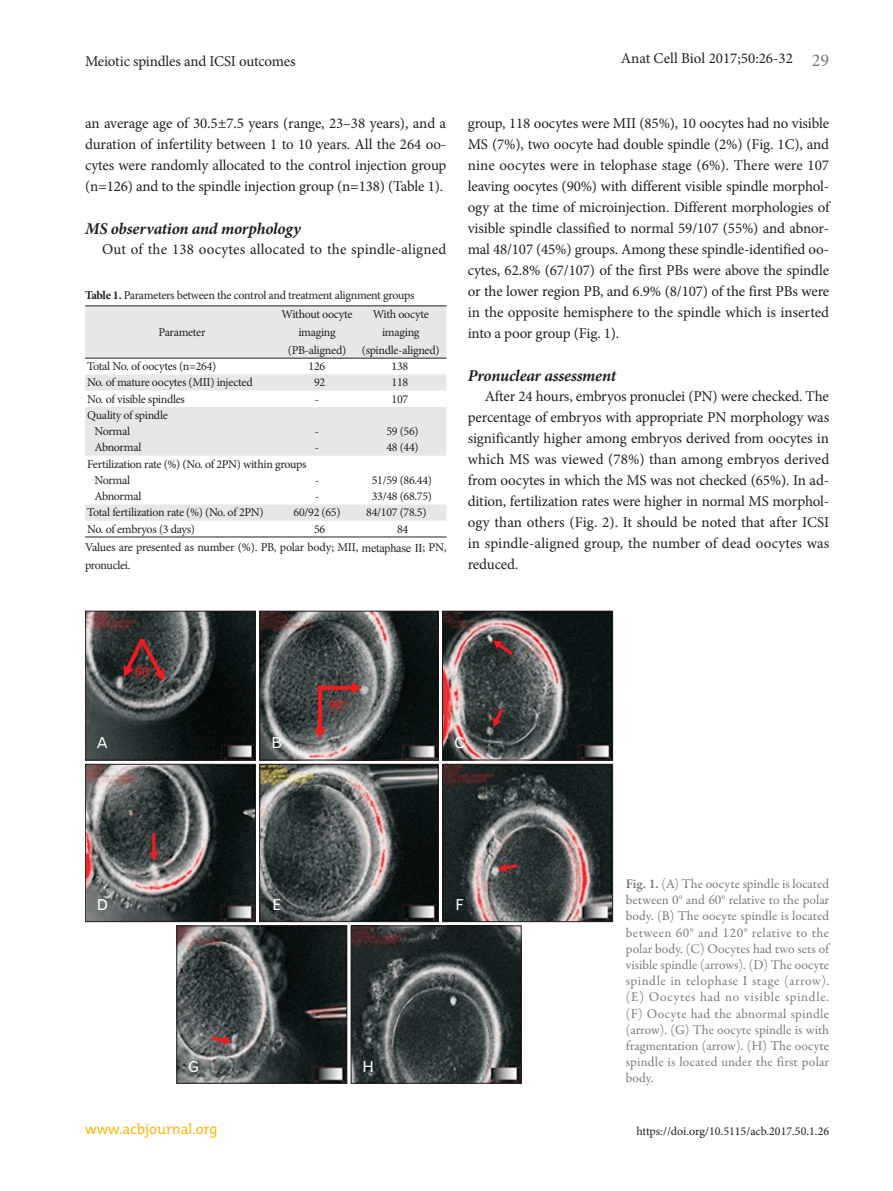
<style>
.page{position:relative;width:893px;height:1191px;background:#fff}
.page>*{position:absolute;margin:0;border:0;box-sizing:border-box;transform-origin:0 0}
.t1{font:italic 700 16.5px "Minion Pro";letter-spacing:-.015em;color:#231f20}
.t2{font:15px/21px "Minion Pro";letter-spacing:-.005em;color:#231f20;text-align:justify}
.t3{font:15px "Gothic 720 BT Roman B";color:#fff}
.t4{font:14.7px "The Mix";color:#fcb814}
.t5{font:13.5px/16.2px "Garamond Premr Pro";letter-spacing:.01em;color:#76787b;text-align:justify}
.t6{font:12px/18px "Minion Pro";letter-spacing:-.025em;color:#231f20}
.t7{font:12px "Minion Pro";color:#231f20}
.t8{font:12px "Arial";color:#ee1d23}
.s1{font-weight:700}
.s2{font-family:"Times New Roman"}
.s3{font-size:18px;color:#76787b}
.s4{font-weight:600}
</style>
<div class="page">
<svg style="left:85px;top:610px;width:528px;height:473px;background:#5f6161"></svg>
<svg style="left:493px;top:709px;width:10px;height:17px"></svg>
<svg style="left:124px;top:639px;width:40px;height:41px;background:#5d2f30"></svg>
<svg style="left:315px;top:682px;width:46px;height:55px;background:#715252"></svg>
<svg style="left:494px;top:640px;width:19px;height:15px"></svg>
<svg style="left:150px;top:833px;width:8px;height:26px"></svg>
<svg style="left:499px;top:863px;width:18px;height:9px"></svg>
<svg style="left:212px;top:1036px;width:19px;height:8px"></svg>
<svg style="left:85px;top:306px;width:361px;height:215px;fill:#e6e7e9"></svg>
<hr style="left:85px;top:305px;width:194px;height:1px;background:#231f20">
<hr style="left:279px;top:305px;width:76px;height:1px;background:#231f20">
<hr style="left:355px;top:305px;width:91px;height:1px;background:#231f20">
<hr style="left:85px;top:358px;width:194px;height:1px;background:#231f20">
<hr style="left:279px;top:358px;width:76px;height:1px;background:#231f20">
<hr style="left:355px;top:358px;width:91px;height:1px;background:#231f20">
<hr style="left:85px;top:536px;width:194px;height:1px;background:#231f20">
<hr style="left:279px;top:536px;width:76px;height:1px;background:#231f20">
<hr style="left:355px;top:536px;width:91px;height:1px;background:#231f20">
<p class="t2" style="left:85px;top:50px;width:212px">Meiotic spindles and ICSI outcomes</p>
<p class="t2" style="left:85px;top:113px;width:363px">an average age of 30.5±7.5 years (range, 23–38 years), and a duration of infertility between 1 to 10 years. All the 264 oo&shy;cytes were randomly allocated to the control injection group (n=126) and to the spindle injection group (n=138) (Table 1).</p>
<p class="t1" style="left:85px;top:217px;width:217px">MS observation and morphology</p>
<p class="t2" style="left:102px;top:239px;width:346px">Out of the 138 oocytes allocated to the spindle-aligned</p>
<p class="t6" style="left:85px;top:286px;width:331px"><span class="s1">Table 1.</span> Parameters between the control and treatment alignment groups</p>
<p class="t6" style="left:159px;top:323px;width:48px">Parameter</p>
<p class="t6" style="left:282px;top:305px;width:72px;text-align:center">Without oocyte imaging (PB-aligned)</p>
<p class="t6" style="left:362px;top:305px;width:79px;text-align:center">With oocyte imaging (spindle-aligned)</p>
<p class="t6" style="left:87px;top:357px;width:131px">Total No. of oocytes (n=264)</p>
<p class="t6" style="left:309px;top:357px;width:18px">126</p>
<p class="t6" style="left:392px;top:357px;width:18px">138</p>
<p class="t6" style="left:87px;top:373px;width:167px">No. of mature oocytes (MII) injected</p>
<p class="t6" style="left:314px;top:373px;width:13px">92</p>
<p class="t6" style="left:392px;top:373px;width:18px">118</p>
<p class="t6" style="left:87px;top:390px;width:99px">No. of visible spindles</p>
<p class="t6" style="left:315px;top:390px;width:6px">-</p>
<p class="t6" style="left:392px;top:390px;width:18px">107</p>
<p class="t6" style="left:94px;top:407px;width:75px;line-height:16.2px;text-indent:-7px">Quality of spindle<br>Normal</p>
<p class="t6" style="left:315px;top:422px;width:6px">-</p>
<p class="t6" style="left:386px;top:422px;width:34px">59 (56)</p>
<p class="t6" style="left:94px;top:438px;width:48px">Abnormal</p>
<p class="t6" style="left:315px;top:438px;width:6px">-</p>
<p class="t6" style="left:386px;top:438px;width:34px">48 (44)</p>
<p class="t6" style="left:94px;top:456px;width:214px;line-height:16.2px;text-indent:-7px">Fertilization rate (%) (No. of 2PN) within groups<br>Normal</p>
<p class="t6" style="left:315px;top:471px;width:6px">-</p>
<p class="t6" style="left:372px;top:471px;width:62px">51/59 (86.44)</p>
<p class="t6" style="left:94px;top:487px;width:48px">Abnormal</p>
<p class="t6" style="left:315px;top:487px;width:6px">-</p>
<p class="t6" style="left:372px;top:487px;width:62px">33/48 (68.75)</p>
<p class="t6" style="left:87px;top:503px;width:178px">Total fertilization rate (%) (No. of 2PN)</p>
<p class="t6" style="left:294px;top:503px;width:48px">60/92 (65)</p>
<p class="t6" style="left:366px;top:503px;width:62px">84/107 (78.5)</p>
<p class="t6" style="left:87px;top:520px;width:109px">No. of embryos (3 days)</p>
<p class="t6" style="left:314px;top:520px;width:13px">56</p>
<p class="t6" style="left:85px;top:519px;width:363px;line-height:18.5px;text-indent:312px">84<br>Values are presented as number (%). PB, polar body; MII, <span class="s2">metaphase II</span>; PN, pronuclei.</p>
<p class="t2" style="left:621px;top:48px;width:210px">Anat Cell Biol 2017;50:26-32 <span class="s3">29</span></p>
<p class="t2" style="left:468px;top:113px;width:363px">group, 118 oocytes were MII (85%), 10 oocytes had no visible MS (7%), two oocyte had double spindle (2%) (Fig. 1C), and nine oocytes were in telophase stage (6%). There were 107 leaving oocytes (90%) with different visible spindle morphol&shy;ogy at the time of microinjection. Different morphologies of visible spindle classified to normal 59/107 (55%) and abnor&shy;mal 48/107 (45%) groups. Among these spindle-identified oo&shy;cytes, 62.8% (67/107) of the first PBs were above the spindle or the lower region PB, and 6.9% (8/107) of the first PBs were in the opposite hemisphere to the spindle which is inserted into a poor group (Fig. 1).</p>
<p class="t1" style="left:468px;top:364px;width:150px">Pronuclear assessment</p>
<p class="t2" style="left:468px;top:386px;width:363px;text-indent:17px">After 24 hours, embryos pronuclei (PN) were checked. The percentage of embryos with appropriate PN morphology was significantly higher among embryos derived from oocytes in which MS was viewed (78%) than among embryos derived from oocytes in which the MS was not checked (65%). In ad&shy;dition, fertilization rates were higher in normal MS morphol&shy;ogy than others (Fig. 2). It should be noted that after ICSI in spindle-aligned group, the number of dead oocytes was reduced.</p>
<p class="t8" style="left:135px;top:665px;width:15px">60</p>
<p class="t8" style="left:329px;top:698px;width:15px">90</p>
<p class="t3" style="left:97px;top:734px;width:12px">A</p>
<p class="t3" style="left:271px;top:734px;width:12px">B</p>
<p class="t3" style="left:454px;top:734px;width:12px">C</p>
<p class="t3" style="left:97px;top:896px;width:13px">D</p>
<p class="t3" style="left:272px;top:896px;width:10px">E</p>
<p class="t3" style="left:455px;top:896px;width:10px">F</p>
<p class="t3" style="left:189px;top:1057px;width:12px">G</p>
<p class="t3" style="left:362px;top:1057px;width:13px">H</p>
<p class="t4" style="left:85px;top:1117px;width:134px">www.acbjournal.org</p>
<p class="t5" style="left:626px;top:876px;width:205px"><span class="s4">Fig. 1.</span> (A) The oocyte spindle is located between 0° and 60° relative to the polar body. (B) The oocyte spindle is located between 60° and 120° relative to the polar body. (C) Oocytes had two sets of visible spindle (arrows). (D) The oocyte spindle in telophase I stage (arrow). (E) Oocytes had no visible spindle. (F) Oocyte had the abnormal spindle (arrow). (G) The oocyte spindle is with fragmentation (arrow). (H) The oocyte spindle is located under the first polar body.</p>
<p class="t7" style="left:636px;top:1123px;width:194px">https://doi.org/10.5115/acb.2017.50.1.26</p>
</div>
